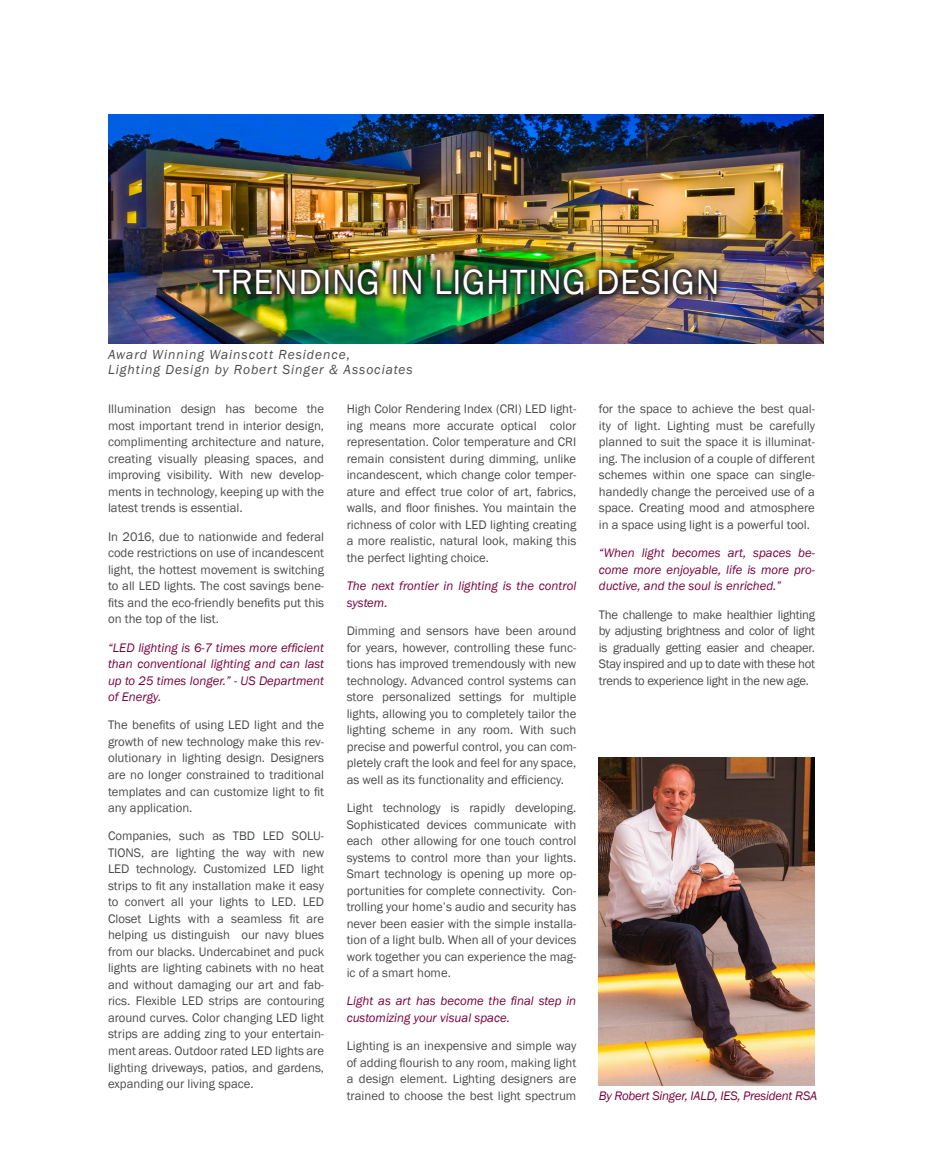
<style>
.page{position:relative;width:932px;height:1175px;background:#fff}
.page>*{position:absolute;margin:0;border:0;box-sizing:border-box;transform-origin:0 0}
.t1{font:36px "Franklin Gothic";letter-spacing:.02em;color:#fff}
.t2{font:italic 13.5px/15px "Franklin Gothic";letter-spacing:.07em;color:#4b4c4d}
.t3{font:12.75px/16.5px "Franklin Gothic";color:#4b4c4d;text-align:justify}
.t4{font:italic 12.75px/16.5px "Franklin Gothic";color:#7a003b;text-align:justify}
.t5{font:italic 12.75px "Franklin Gothic";letter-spacing:-.02em;color:#7a003b}
</style>
<div class="page">
<img style="left:108px;top:114px;width:716px;height:230px">
<img style="left:205px;top:262px;width:518px;height:40px">
<img style="left:598px;top:758px;width:216px;height:327px">
<p class="t1" style="left:213px;top:260px;width:508px">TRENDING IN LIGHTING DESIGN</p>
<p class="t2" style="left:108px;top:347px;width:306px">Award Winning Wainscott Residence,<br>Lighting Design by Robert Singer &amp; Associates</p>
<p class="t3" style="left:108px;top:401px;width:218px">Illumination design has become the most important trend in interior design, complimenting architecture and nature, creating visually pleasing spaces, and improving visibility. With new develop&shy;ments in technology, keeping up with the latest trends is essential.</p>
<p class="t3" style="left:108px;top:528px;width:218px">In 2016, due to nationwide and federal code restrictions on use of incandescent light, the hottest movement is switching to all LED lights. The cost savings bene&shy;fits and the eco-friendly benefits put this on the top of the list.</p>
<p class="t4" style="left:108px;top:639px;width:218px">“LED lighting is 6-7 times more efficient than conventional lighting and can last up to 25 times longer.” - US Department of Energy.</p>
<p class="t3" style="left:108px;top:717px;width:218px">The benefits of using LED light and the growth of new technology make this rev&shy;olutionary in lighting design. Designers are no longer constrained to traditional templates and can customize light to fit any application.</p>
<p class="t3" style="left:108px;top:828px;width:218px">Companies, such as TBD LED SOLU-TIONS, are lighting the way with new LED technology. Customized LED light strips to fit any installation make it easy to convert all your lights to LED. LED Closet Lights with a seamless fit are helping us distinguish our navy blues from our blacks. Undercabinet and puck lights are lighting cabinets with no heat and without damaging our art and fab&shy;rics. Flexible LED strips are contouring around curves. Color changing LED light strips are adding zing to your entertain&shy;ment areas. Outdoor rated LED lights are lighting driveways, patios, and gardens, expanding our living space.</p>
<p class="t3" style="left:346px;top:401px;width:231px">High Color Rendering Index (CRI) LED light&shy;ing means more accurate optical color representation. Color temperature and CRI remain consistent during dimming, unlike incandescent, which change color temper&shy;ature and effect true color of art, fabrics, walls, and floor finishes. You maintain the richness of color with LED lighting creating a more realistic, natural look, making this the perfect lighting choice.</p>
<p class="t4" style="left:346px;top:578px;width:231px">The next frontier in lighting is the control system.</p>
<p class="t3" style="left:346px;top:623px;width:231px">Dimming and sensors have been around for years, however, controlling these func&shy;tions has improved tremendously with new technology. Advanced control systems can store personalized settings for multiple lights, allowing you to completely tailor the lighting scheme in any room. With such precise and powerful control, you can com&shy;pletely craft the look and feel for any space, as well as its functionality and efficiency.</p>
<p class="t3" style="left:346px;top:799px;width:231px">Light technology is rapidly developing.<br>Sophisticated devices communicate with each other allowing for one touch control systems to control more than your lights.<br>Smart technology is opening up more op&shy;portunities for complete connectivity. Con&shy;trolling your home’s audio and security has never been easier with the simple installa&shy;tion of a light bulb. When all of your devices work together you can experience the mag&shy;ic of a smart home.</p>
<p class="t4" style="left:346px;top:993px;width:231px">Light as art has become the final step in customizing your visual space.</p>
<p class="t3" style="left:346px;top:1038px;width:231px">Lighting is an inexpensive and simple way of adding flourish to any room, making light a design element. Lighting designers are trained to choose the best light spectrum</p>
<p class="t3" style="left:598px;top:401px;width:218px">for the space to achieve the best qual&shy;ity of light. Lighting must be carefully planned to suit the space it is illuminat&shy;ing. The inclusion of a couple of different schemes within one space can single&shy;handedly change the perceived use of a space. Creating mood and atmosphere in a space using light is a powerful tool.</p>
<p class="t4" style="left:598px;top:545px;width:217px">“When light becomes art, spaces be&shy;come more enjoyable, life is more pro&shy;ductive, and the soul is enriched.”</p>
<p class="t3" style="left:598px;top:606px;width:218px">The challenge to make healthier lighting by adjusting brightness and color of light is gradually getting easier and cheaper.<br>Stay inspired and up to date with these hot trends to experience light in the new age.</p>
<p class="t5" style="left:598px;top:1087px;width:220px">By Robert Singer, IALD, IES, President RSA</p>
</div>
